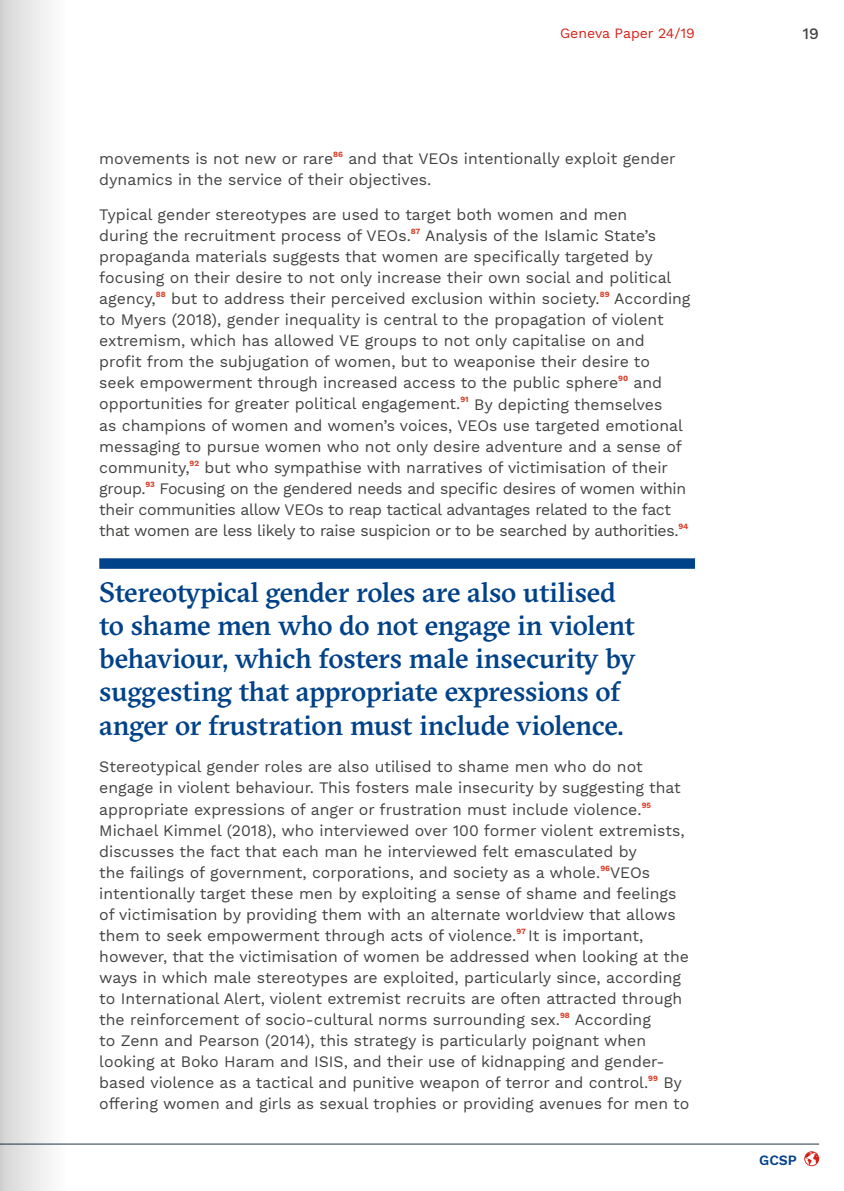
<style>
.page{position:relative;width:844px;height:1191px;background:#fff}
.page>*{position:absolute;margin:0;border:0;box-sizing:border-box;transform-origin:0 0}
.t1{font:500 28px/33.2px "GT Sectra";letter-spacing:-.01em;color:#004289}
.t2{font:15.75px/21px "Work Sans";color:#424241}
.t3{font:500 15.75px "Work Sans";color:#424241}
.t4{font:14px "Work Sans";color:#d52017}
.t5{font:600 14px "Work Sans";color:#004289}
</style>
<div class="page">
<svg style="left:804px;top:1151px;width:15px;height:15px"></svg>
<hr style="left:0;top:1143px;width:819px;height:1px;background:#223847">
<div style="left:99px;top:558px;width:595px;height:11px;background:#004289"></div>
<div style="left:0;top:0;width:67px;height:1191px;background:linear-gradient(to right,#d5d5d4,#fff)"></div>
<p class="t4" style="left:560px;top:25px;width:136px">Geneva Paper 24/19</p>
<p class="t3" style="left:802px;top:25px;width:18px">19</p>
<p class="t2" style="left:99px;top:148px;width:577px">movements is not new or rare<sup>86</sup> and that VEOs intentionally exploit gender dynamics in the service of their objectives.</p>
<p class="t2" style="left:99px;top:205px;width:592px">Typical gender stereotypes are used to target both women and men<br>during the recruitment process of VEOs.<sup>87</sup> Analysis of the Islamic State’s propaganda materials suggests that women are specifically targeted by focusing on their desire to not only increase their own social and political agency,<sup>88</sup> but to address their perceived exclusion within society.<sup>89</sup> According to Myers (2018), gender inequality is central to the propagation of violent extremism, which has allowed VE groups to not only capitalise on and profit from the subjugation of women, but to weaponise their desire to<br>seek empowerment through increased access to the public sphere<sup>90</sup> and opportunities for greater political engagement.<sup>91</sup> By depicting themselves<br>as champions of women and women’s voices, VEOs use targeted emotional messaging to pursue women who not only desire adventure and a sense of community,<sup>92</sup> but who sympathise with narratives of victimisation of their group.<sup>93</sup> Focusing on the gendered needs and specific desires of women within their communities allow VEOs to reap tactical advantages related to the fact that women are less likely to raise suspicion or to be searched by authorities.<sup>94</sup></p>
<h1 class="t1" style="left:99px;top:575px;width:537px">Stereotypical gender roles are also utilised to shame men who do not engage in violent behaviour, which fosters male insecurity by suggesting that appropriate expressions of anger or frustration must include violence.</h1>
<p class="t2" style="left:99px;top:757px;width:591px">Stereotypical gender roles are also utilised to shame men who do not engage in violent behaviour. This fosters male insecurity by suggesting that appropriate expressions of anger or frustration must include violence.<sup>95<br></sup>Michael Kimmel (2018), who interviewed over 100 former violent extremists, discusses the fact that each man he interviewed felt emasculated by<br>the failings of government, corporations, and society as a whole.<sup>96</sup>VEOs intentionally target these men by exploiting a sense of shame and feelings of victimisation by providing them with an alternate worldview that allows them to seek empowerment through acts of violence.<sup>97</sup> It is important, however, that the victimisation of women be addressed when looking at the ways in which male stereotypes are exploited, particularly since, according to International Alert, violent extremist recruits are often attracted through the reinforcement of socio-cultural norms surrounding sex.<sup>98</sup> According<br>to Zenn and Pearson (2014), this strategy is particularly poignant when looking at Boko Haram and ISIS, and their use of kidnapping and gender&shy;based violence as a tactical and punitive weapon of terror and control.<sup>99</sup> By offering women and girls as sexual trophies or providing avenues for men to</p>
<p class="t5" style="left:759px;top:1152px;width:39px">GCSP</p>
</div>
